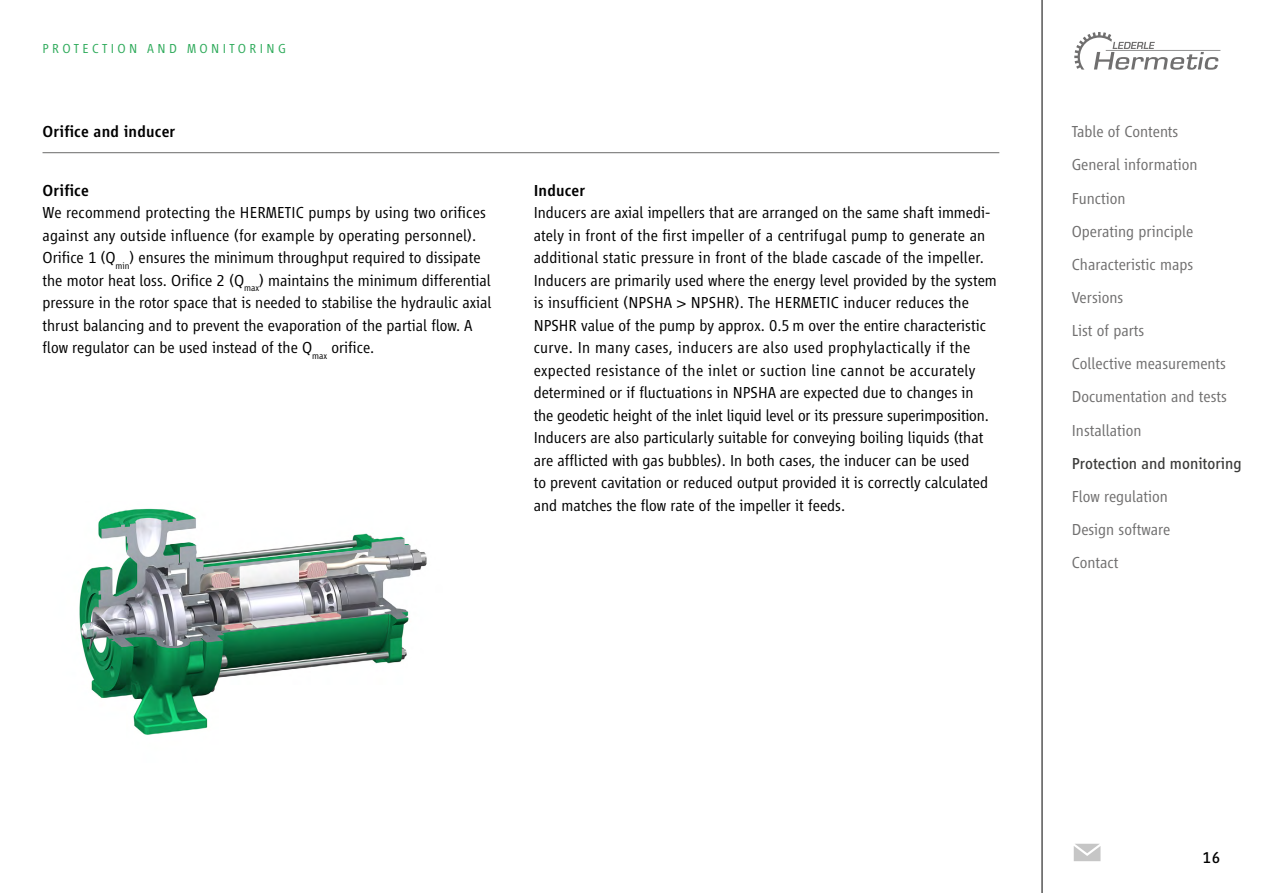
<style>
.page{position:relative;width:1263px;height:893px;background:#fff}
.page>*{position:absolute;margin:0;border:0;box-sizing:border-box;transform-origin:0 0}
.t1{font:300 16.5px/22.5px "Vialog LT";color:#000}
.t2{font:300 16.5px/33.2px "Vialog LT";color:#706f6f}
.t3{font:500 16.5px "Vialog LT";letter-spacing:.01em;color:#000}
.t4{font:16.5px "Vialog LT";color:#3c3c3b}
.t5{font:16.5px "Vialog LT";color:#000}
.t6{font:300 13.5px "Vialog LT";letter-spacing:.25em;color:#30ab5c}
</style>
<div class="page">
<hr style="left:43px;top:152px;width:956px;height:1px;background:#6b6b6a">
<svg style="left:1074px;top:844px;width:26px;height:17px"></svg>
<svg style="left:1074px;top:32px;width:146px;height:38px"></svg>
<img style="left:79px;top:508px;width:348px;height:227px">
<hr style="left:1042px;top:0;width:1px;height:893px;background:#000">
<p class="t6" style="left:43px;top:41px;width:245px">PROTECTION AND MONITORING</p>
<p class="t3" style="left:43px;top:123px;width:134px">Orifice and inducer</p>
<p class="t3" style="left:43px;top:181px;width:48px">Orifice</p>
<p class="t1" style="left:43px;top:202px;width:451px">We recommend protecting the HERMETIC pumps by using two orifices against any outside influence (for example by operating personnel).<br>Orifice 1 (Q<sub>min</sub>) ensures the minimum throughput required to dissipate the motor heat loss. Orifice 2 (Q<sub>max</sub>) maintains the minimum differential pressure in the rotor space that is needed to stabilise the hydraulic axial thrust balancing and to prevent the evaporation of the partial flow. A flow regulator can be used instead of the Q<sub>max</sub> orifice.</p>
<p class="t3" style="left:534px;top:181px;width:53px">Inducer</p>
<p class="t1" style="left:534px;top:202px;width:465px">Inducers are axial impellers that are arranged on the same shaft immedi&shy;ately in front of the first impeller of a centrifugal pump to generate an additional static pressure in front of the blade cascade of the impeller.<br>Inducers are primarily used where the energy level provided by the system is insufficient (NPSHA &gt; NPSHR). The HERMETIC inducer reduces the NPSHR value of the pump by approx. 0.5 m over the entire characteristic curve. In many cases, inducers are also used prophylactically if the expected resistance of the inlet or suction line cannot be accurately determined or if fluctuations in NPSHA are expected due to changes in the geodetic height of the inlet liquid level or its pressure superimposition.<br>Inducers are also particularly suitable for conveying boiling liquids (that are afflicted with gas bubbles). In both cases, the inducer can be used<br>to prevent cavitation or reduced output provided it is correctly calculated and matches the flow rate of the impeller it feeds.</p>
<p class="t2" style="left:1072px;top:115px;width:157px">Table of Contents<br>General information<br>Function<br>Operating principle<br>Characteristic maps<br>Versions<br>List of parts<br>Collective measurements<br>Documentation and tests<br>Installation</p>
<p class="t4" style="left:1072px;top:454px;width:171px">Protection and monitoring</p>
<p class="t2" style="left:1072px;top:480px;width:100px">Flow regulation<br>Design software<br>Contact</p>
<p class="t5" style="left:1202px;top:849px;width:19px">16</p>
</div>
